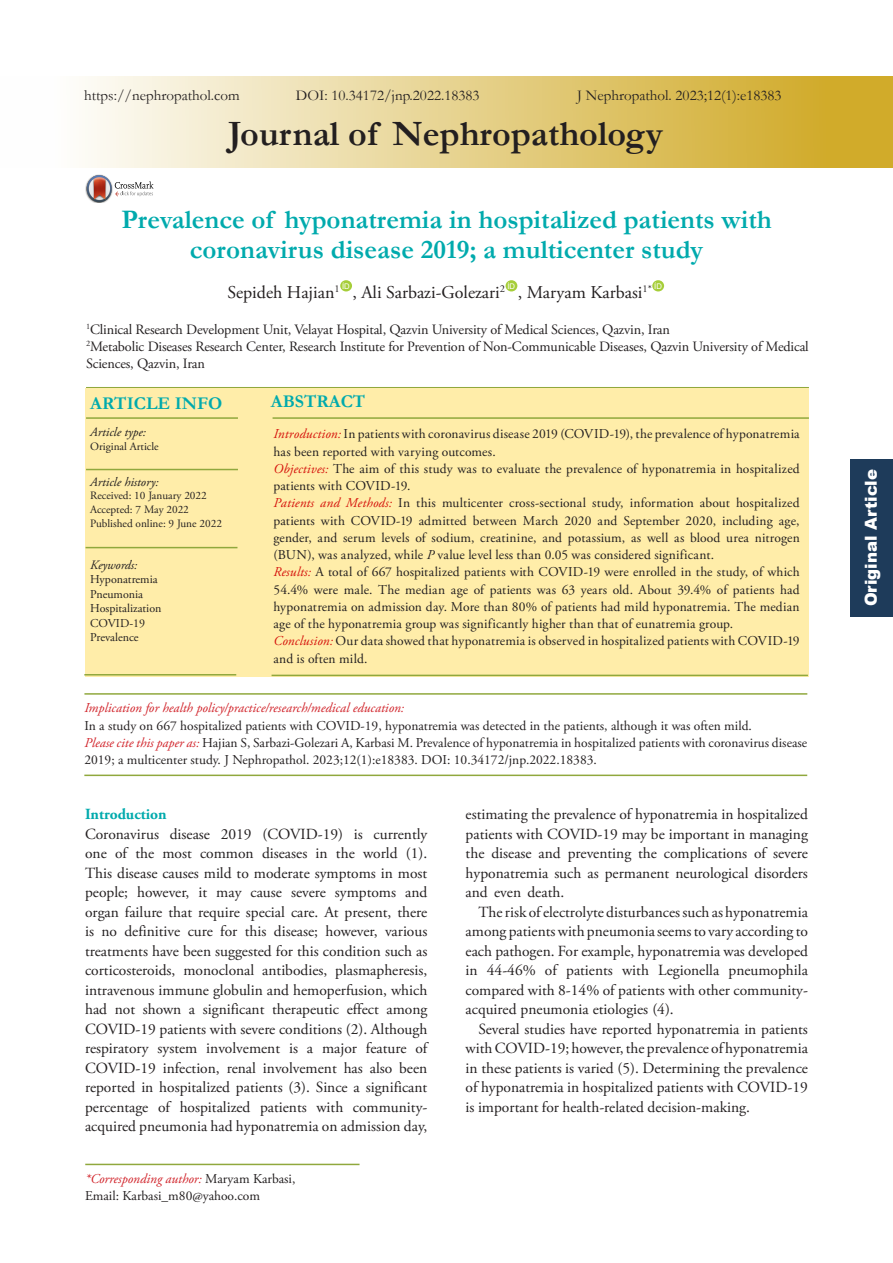
<style>
.page{position:relative;width:893px;height:1263px;background:#fff}
.page>*{position:absolute;margin:0;border:0;box-sizing:border-box;transform-origin:0 0}
.t1{font:700 36px "Garamond";color:#231f20}
.t2{font:700 27px/30px "Garamond";color:#00aaad;text-align:center}
.t3{font:18px "Adobe Garamond Pro";color:#231f20}
.t4{font:700 18px "Garamond";color:#00aaad}
.t5{font:900 16.5px "Arial";color:#fff}
.t6{font:15.45px/19.5px "Adobe Garamond Pro";color:#231f20;text-align:justify}
.Body_Text{font:700 15.45px "Adobe Garamond Pro";color:#00aaad}
.t7{font:15px "Garamond";color:#231f20}
.t8{font:14.25px/17.1px "Adobe Garamond Pro";letter-spacing:-.01em;color:#231f20}
.abstract{font:13.5px/17.2px "Adobe Garamond Pro";color:#231f20}
.t9{font:italic 13.5px "Adobe Garamond Pro";color:#d1232a}
.t10{font:italic 12.75px "Adobe Garamond Pro";color:#231f20}
.t11{font:12px "Adobe Garamond Pro";color:#231f20}
.t12{font:11.25px "Adobe Garamond Pro";color:#231f20}
.t13{font:7.8px "Arial";color:#fff}
.s1{font-style:italic;color:#d5130c}
.s2{font-style:italic}
.s3{font-style:italic;color:#d1232a}
.s4{font-style:normal;color:#231f20}
</style>
<div class="page">
<div style="left:0;top:76px;width:893px;height:92px;background:linear-gradient(to right,#fff,#cea51c)"></div>
<div style="left:340px;top:280px;width:12px;height:11px;background:#a6ce39;border-radius:50%"></div>
<div style="left:506px;top:280px;width:11px;height:11px;background:#a6ce39;border-radius:50%"></div>
<div style="left:652px;top:280px;width:12px;height:11px;background:#a6ce39;border-radius:50%"></div>
<img style="left:85px;top:174px;width:17px;height:22px">
<svg style="left:87px;top:175px;width:67px;height:27px"></svg>
<hr style="left:85px;top:1164px;width:275px;height:1px;background:#90a83d">
<hr style="left:86px;top:387px;width:723px;height:1px;background:#90a83d">
<div style="left:85px;top:388px;width:724px;height:289px;background:#ffeda9"></div>
<hr style="left:86px;top:417px;width:152px;height:2px;background:#90a83d">
<hr style="left:273px;top:417px;width:536px;height:2px;background:#90a83d">
<hr style="left:86px;top:469px;width:152px;height:1px;background:#90a83d">
<hr style="left:86px;top:547px;width:151px;height:1px;background:#90a83d">
<hr style="left:84px;top:693px;width:723px;height:2px;background:#90a83d">
<hr style="left:84px;top:774px;width:723px;height:2px;background:#90a83d">
<hr style="left:84px;top:674px;width:152px;height:1px;background:#90a83d">
<hr style="left:272px;top:675px;width:536px;height:1px;background:#90a83d">
<div style="left:850px;top:459px;width:43px;height:157px;background:#1e3b5a"></div>
<p class="t7" style="left:84px;top:85px;width:157px">https://nephropathol.com</p>
<p class="t7" style="left:296px;top:85px;width:185px">DOI: 10.34172/jnp.2022.18383</p>
<p class="t7" style="left:577px;top:85px;width:206px">J Nephropathol. 2023;12(1):e18383</p>
<p class="t1" style="left:228px;top:109px;width:436px">Journal of Nephropathology</p>
<p class="t2" style="left:121px;top:205px;width:652px">Prevalence of hyponatremia in hospitalized patients with coronavirus disease 2019; a multicenter study</p>
<p class="t3" style="left:227px;top:281px;width:114px">Sepideh Hajian<sup>1</sup></p>
<p class="t13" style="left:342px;top:281px;width:9px">ID</p>
<p class="t3" style="left:352px;top:281px;width:154px">, Ali Sarbazi-Golezari<sup>2</sup></p>
<p class="t13" style="left:507px;top:281px;width:9px">ID</p>
<p class="t3" style="left:518px;top:281px;width:136px">, Maryam Karbasi<sup>1*</sup></p>
<p class="t13" style="left:654px;top:281px;width:9px">ID</p>
<p class="t8" style="left:86px;top:321px;width:585px"><sup>1</sup>Clinical Research Development Unit, Velayat Hospital, Qazvin University of Medical Sciences, Qazvin, Iran</p>
<p class="t8" style="left:86px;top:338px;width:724px"><sup>2</sup>Metabolic Diseases Research Center, Research Institute for Prevention of Non-Communicable Diseases, Qazvin University of Medical<br>Sciences, Qazvin, Iran</p>
<p class="t4" style="left:90px;top:391px;width:134px">ARTICLE INFO</p>
<p class="t10" style="left:90px;top:424px;width:57px">Article type:</p>
<p class="t12" style="left:90px;top:439px;width:70px">Original Article</p>
<p class="t10" style="left:90px;top:474px;width:70px">Article history:</p>
<p class="t12" style="left:90px;top:489px;width:118px">Received: 10 January 2022</p>
<p class="t12" style="left:90px;top:502px;width:100px">Accepted: 7 May 2022</p>
<p class="t12" style="left:90px;top:517px;width:133px">Published online: 9 June 2022</p>
<p class="t10" style="left:90px;top:557px;width:49px">Keywords:</p>
<p class="t11" style="left:90px;top:572px;width:69px">Hyponatremia</p>
<p class="t11" style="left:90px;top:587px;width:54px">Pneumonia</p>
<p class="t11" style="left:90px;top:601px;width:73px">Hospitalization</p>
<p class="t11" style="left:90px;top:616px;width:56px">COVID-19</p>
<p class="t11" style="left:90px;top:630px;width:50px">Prevalence</p>
<p class="t4" style="left:271px;top:389px;width:96px">ABSTRACT</p>
<p class="abstract" style="left:273px;top:426px;width:528px"><span class="s1">Introduction:</span> In patients with coronavirus disease 2019 (COVID-19), the prevalence of hyponatremia has been reported with varying outcomes.</p>
<p class="abstract" style="left:273px;top:460px;width:528px"><span class="s1">Objectives:</span> The aim of this study was to evaluate the prevalence of hyponatremia in hospitalized patients with COVID-19.</p>
<p class="abstract" style="left:273px;top:495px;width:528px;text-align:justify"><span class="s1">Patients and Methods:</span> In this multicenter cross-sectional study, information about hospitalized patients with COVID-19 admitted between March 2020 and September 2020, including age, gender, and serum levels of sodium, creatinine, and potassium, as well as blood urea nitrogen (BUN), was analyzed, while <span class="s2">P</span> value level less than 0.05 was considered significant.</p>
<p class="abstract" style="left:273px;top:564px;width:528px;text-align:justify"><span class="s1">Results:</span> A total of 667 hospitalized patients with COVID-19 were enrolled in the study, of which 54.4% were male. The median age of patients was 63 years old. About 39.4% of patients had hyponatremia on admission day. More than 80% of patients had mild hyponatremia. The median age of the hyponatremia group was significantly higher than that of eunatremia group.</p>
<p class="abstract" style="left:273px;top:633px;width:528px"><span class="s1">Conclusion:</span> Our data showed that hyponatremia is observed in hospitalized patients with COVID-19 and is often mild.</p>
<p class="t9" style="left:84px;top:700px;width:321px">Implication for health policy/practice/research/medical education:</p>
<p class="abstract" style="left:84px;top:717px;width:669px">In a study on 667 hospitalized patients with COVID-19, hyponatremia was detected in the patients, although it was often mild.</p>
<p class="abstract" style="left:84px;top:734px;width:724px"><span class="s3">Please cite this paper as:</span> Hajian S, Sarbazi-Golezari A, Karbasi M. Prevalence of hyponatremia in hospitalized patients with coronavirus disease<br>2019; a multicenter study. J Nephropathol. 2023;12(1):e18383. DOI: 10.34172/jnp.2022.18383.</p>
<p class="Body_Text" style="left:85px;top:805px;width:83px">Introduction</p>
<p class="t6" style="left:85px;top:824px;width:344px">Coronavirus disease 2019 (COVID-19) is currently one of the most common diseases in the world (1).<br>This disease causes mild to moderate symptoms in most people; however, it may cause severe symptoms and organ failure that require special care. At present, there is no definitive cure for this disease; however, various treatments have been suggested for this condition such as corticosteroids, monoclonal antibodies, plasmapheresis, intravenous immune globulin and hemoperfusion, which had not shown a significant therapeutic effect among COVID-19 patients with severe conditions (2). Although respiratory system involvement is a major feature of COVID-19 infection, renal involvement has also been reported in hospitalized patients (3). Since a significant percentage of hospitalized patients with community&shy;acquired pneumonia had hyponatremia on admission day,</p>
<p class="t9" style="left:85px;top:1171px;width:212px">*Corresponding author: <span class="s4">Maryam Karbasi,</span></p>
<p class="abstract" style="left:85px;top:1187px;width:176px">Email: Karbasi_m80@yahoo.com</p>
<p class="t6" style="left:466px;top:805px;width:344px">estimating the prevalence of hyponatremia in hospitalized patients with COVID-19 may be important in managing the disease and preventing the complications of severe hyponatremia such as permanent neurological disorders and even death.</p>
<p class="t6" style="left:466px;top:902px;width:344px;text-indent:13px">The risk of electrolyte disturbances such as hyponatremia among patients with pneumonia seems to vary according to each pathogen. For example, hyponatremia was developed in 44-46% of patients with Legionella pneumophila compared with 8-14% of patients with other community&shy;acquired pneumonia etiologies (4).</p>
<p class="t6" style="left:466px;top:1019px;width:344px;text-indent:13px">Several studies have reported hyponatremia in patients with COVID-19; however, the prevalence of hyponatremia in these patients is varied (5). Determining the prevalence of hyponatremia in hospitalized patients with COVID-19 is important for health-related decision-making.</p>
<p class="t5" style="left:859px;top:606px;width:138px;rotate:-90deg">Original Article</p>
</div>
